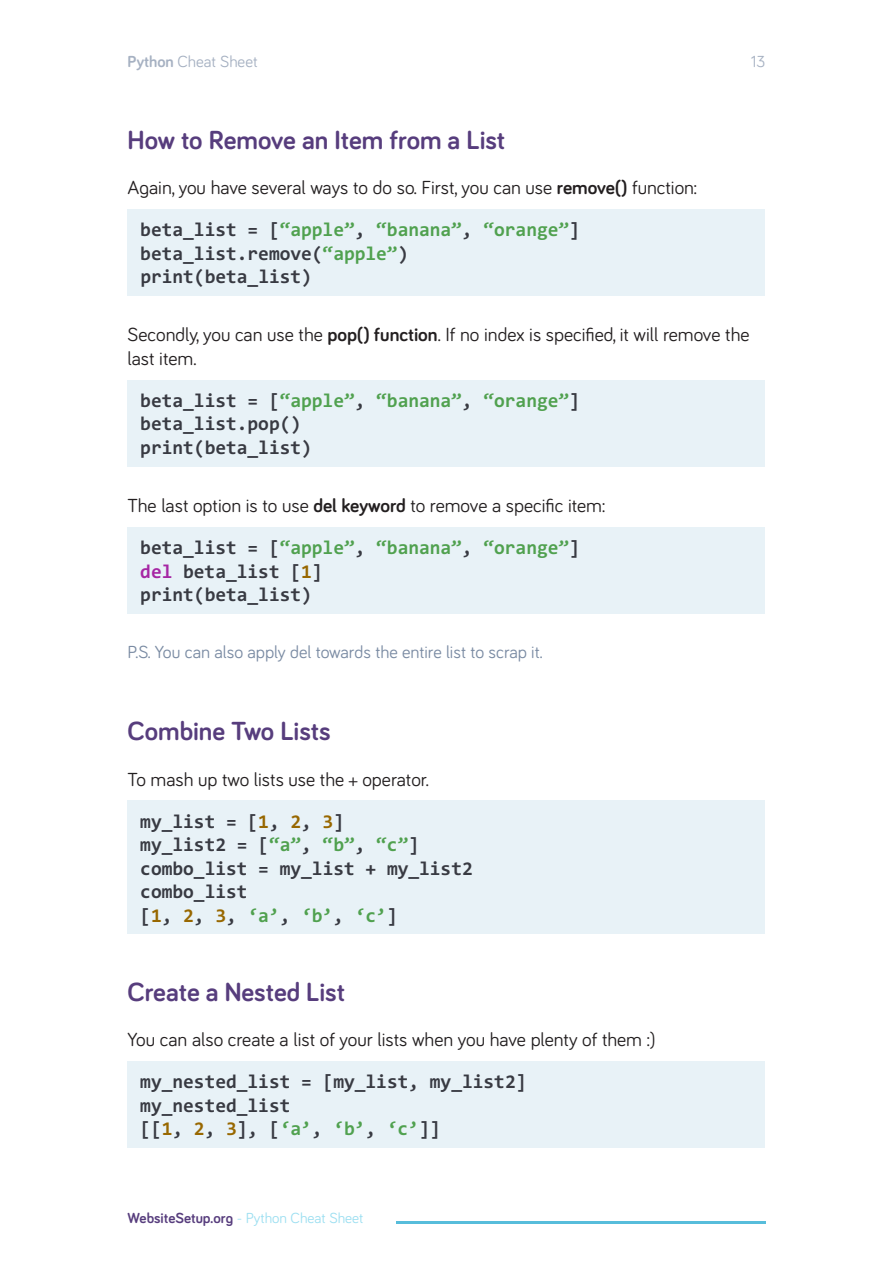
<style>
.page{position:relative;width:893px;height:1263px;background:#fff}
.page>*{position:absolute;margin:0;border:0;box-sizing:border-box;transform-origin:0 0}
.t1{font:700 27px "Bariol";color:#573d7d}
.t2{font:700 19.5px/23.4px "Consolas";color:#383a42}
.t3{font:19.5px/23.4px "Bariol";color:#231f20}
.t4{font:18px "Bariol";color:#7a8ba3}
.t5{font:16.5px "Bariol";color:#a6b1c2}
.t6{font:15px "Bariol";color:#9ddff1}
.s1{font-weight:700}
.s2{color:#50a14f}
.s3{color:#a626a4}
.s4{color:#986801}
.s5{font-weight:700;color:#573d7d}
</style>
<div class="page">
<div style="left:128px;top:209px;width:637px;height:87px;background:#e8f2f7"></div>
<div style="left:128px;top:380px;width:637px;height:86px;background:#e8f2f7"></div>
<div style="left:128px;top:527px;width:637px;height:87px;background:#e8f2f7"></div>
<div style="left:128px;top:801px;width:637px;height:133px;background:#e8f2f7"></div>
<div style="left:128px;top:1061px;width:637px;height:87px;background:#e8f2f7"></div>
<hr style="left:396px;top:1221px;width:369px;height:2px;background:#57bddb">
<p class="t5" style="left:128px;top:51px;width:132px"><span class="s1">Python</span> Cheat Sheet</p>
<p class="t5" style="left:751px;top:51px;width:16px">13</p>
<h1 class="t1" style="left:128px;top:121px;width:379px">How to Remove an Item from a List</h1>
<p class="t3" style="left:128px;top:175px;width:571px">Again, you have several ways to do so. First, you can use <span class="s1">remove()</span> function:</p>
<p class="t2" style="left:140px;top:218px;width:441px">beta_list = [<span class="s2">“apple”</span>, <span class="s2">“banana”</span>, <span class="s2">“orange”</span>] beta_list.remove(<span class="s2">“apple”</span>) print(beta_list)</p>
<p class="t3" style="left:128px;top:322px;width:623px">Secondly, you can use the <span class="s1">pop() function</span>. If no index is specified, it will remove the last item.</p>
<p class="t2" style="left:140px;top:388px;width:441px">beta_list = [<span class="s2">“apple”</span>, <span class="s2">“banana”</span>, <span class="s2">“orange”</span>] beta_list.pop()<br>print(beta_list)</p>
<p class="t3" style="left:128px;top:493px;width:479px">The last option is to use <span class="s1">del keyword</span> to remove a specific item:</p>
<p class="t2" style="left:140px;top:535px;width:441px">beta_list = [<span class="s2">“apple”</span>, <span class="s2">“banana”</span>, <span class="s2">“orange”</span>] <span class="s3">del</span> beta_list [<span class="s4">1</span>]<br>print(beta_list)</p>
<p class="t4" style="left:128px;top:640px;width:417px">P.S. You can also apply del towards the entire list to scrap it.</p>
<h1 class="t1" style="left:128px;top:713px;width:205px">Combine Two Lists</h1>
<p class="t3" style="left:128px;top:766px;width:303px">To mash up two lists use the + operator.</p>
<p class="t2" style="left:140px;top:809px;width:334px">my_list = [<span class="s4">1</span>, <span class="s4">2</span>, <span class="s4">3</span>]<br>my_list2 = [<span class="s2">“a”</span>, <span class="s2">“b”</span>, <span class="s2">“c”</span>] combo_list = my_list + my_list2 combo_list<br>[<span class="s4">1</span>, <span class="s4">2</span>, <span class="s4">3</span>, <span class="s2">‘a’</span>, <span class="s2">‘b’</span>, <span class="s2">‘c’</span>]</p>
<h1 class="t1" style="left:128px;top:973px;width:219px">Create a Nested List</h1>
<p class="t3" style="left:128px;top:1027px;width:529px">You can also create a list of your lists when you have plenty of them :)</p>
<p class="t2" style="left:140px;top:1069px;width:388px">my_nested_list = [my_list, my_list2] my_nested_list<br>[[<span class="s4">1</span>, <span class="s4">2</span>, <span class="s4">3</span>], [<span class="s2">‘a’</span>, <span class="s2">‘b’</span>, <span class="s2">‘c’</span>]]</p>
<p class="t6" style="left:128px;top:1208px;width:237px"><span class="s5">WebsiteSetup.org</span> - Python Cheat Sheet</p>
</div>
